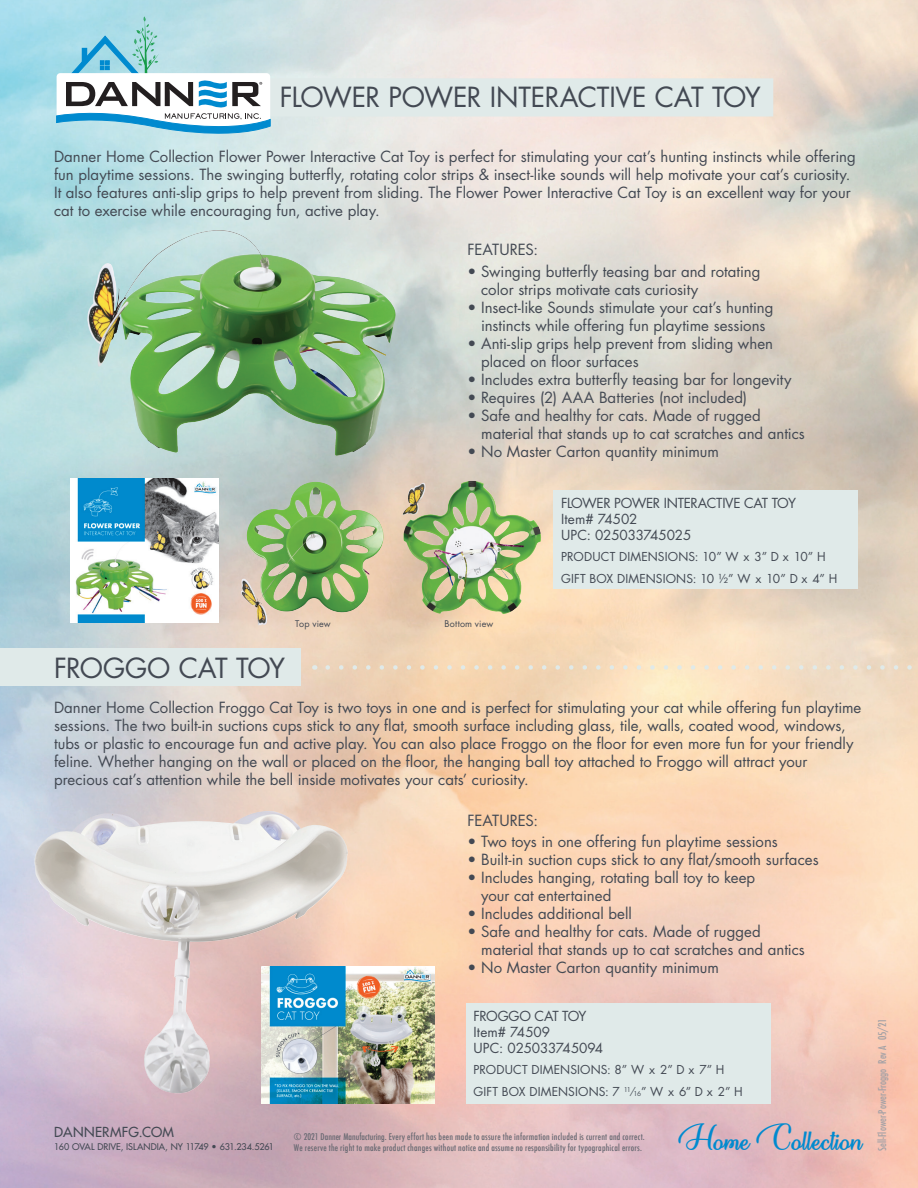
<style>
.page{position:relative;width:918px;height:1188px;background:#fff}
.page>*{position:absolute;margin:0;border:0;box-sizing:border-box;transform-origin:0 0}
.t1{font:38.1px "Dream Her";color:#008acf}
.t2{font:27px "Futura Std";letter-spacing:-.02em;color:#434953}
.t3{font:15px/18px "Futura Std";color:#434953}
.t4{font:13.5px/16.2px "Futura Std";letter-spacing:-.015em;color:#434953}
.t5{font:500 13.5px "Futura Std";letter-spacing:.02em;color:#434953}
.t6{font:12px/21.1px "Futura Std";letter-spacing:.015em;color:#434953}
.t7{font:500 condensed 10.5px "Futura";color:#a1a0a5}
.t8{font:500 condensed 9px/10.8px "Futura";letter-spacing:.025em;color:#676871}
.t9{font:500 9px "Futura Std";color:#434953}
.t10{font:9px "Futura Std";letter-spacing:.015em;color:#434953}
.s1{font-size:6.6px}
</style>
<div class="page">
<img style="left:0;top:0;width:918px;height:1188px">
<svg style="left:56px;top:16px;width:717px;height:126px;background:#d7e0e0"></svg>
<div style="left:554px;top:490px;width:304px;height:99px;background:#e0eae9"></div>
<div style="left:466px;top:1003px;width:305px;height:100px;background:#e0eae9"></div>
<img style="left:86px;top:230px;width:313px;height:226px">
<img style="left:402px;top:481px;width:139px;height:133px">
<img style="left:240px;top:482px;width:148px;height:144px">
<img style="left:34px;top:810px;width:314px;height:286px">
<div style="left:0;top:648px;width:300px;height:38px;background:#e0eae9"></div>
<img style="left:71px;top:479px;width:148px;height:144px">
<img style="left:261px;top:966px;width:173px;height:138px">
<svg style="left:328px;top:665px;width:590px;height:5px;background:#efddc6"></svg>
<h2 class="t2" style="left:280px;top:80px;width:483px">FLOWER POWER INTERACTIVE CAT TOY</h2>
<p class="t3" style="left:54px;top:148px;width:803px">Danner Home Collection Flower Power Interactive Cat Toy is perfect for stimulating your cat’s hunting instincts while offering fun playtime sessions. The swinging butterfly, rotating color strips &amp; insect-like sounds will help motivate your cat’s curiosity.<br>It also features anti-slip grips to help prevent from sliding. The Flower Power Interactive Cat Toy is an excellent way for your cat to exercise while encouraging fun, active play.</p>
<p class="t3" style="left:468px;top:241px;width:72px">FEATURES:</p>
<p class="t3" style="left:481px;top:263px;width:281px;text-indent:-14px">• Swinging butterfly teasing bar and rotating color strips motivate cats curiosity</p>
<p class="t3" style="left:468px;top:299px;width:307px;text-align:center">• Insect-like Sounds stimulate your cat’s hunting instincts while offering fun playtime sessions</p>
<p class="t3" style="left:481px;top:335px;width:293px;text-indent:-14px">• Anti-slip grips help prevent from sliding when placed on floor surfaces</p>
<p class="t3" style="left:468px;top:371px;width:326px">• Includes extra butterfly teasing bar for longevity</p>
<p class="t3" style="left:468px;top:389px;width:281px">• Requires (2) AAA Batteries (not included)</p>
<p class="t3" style="left:481px;top:407px;width:325px;text-indent:-14px">• Safe and healthy for cats. Made of rugged material that stands up to cat scratches and antics</p>
<p class="t3" style="left:468px;top:443px;width:253px">• No Master Carton quantity minimum</p>
<p class="t4" style="left:561px;top:495px;width:236px">FLOWER POWER INTERACTIVE CAT TOY<br>Item# 74502<br>UPC: 025033745025</p>
<p class="t6" style="left:561px;top:547px;width:278px">PRODUCT DIMENSIONS: 10” W x 3” D x 10” H<br>GIFT BOX DIMENSIONS: 10 1/2” W x 10” D x 4” H</p>
<p class="t10" style="left:295px;top:618px;width:37px">Top view</p>
<p class="t10" style="left:445px;top:618px;width:50px">Bottom view</p>
<h2 class="t2" style="left:54px;top:651px;width:233px">FROGGO CAT TOY</h2>
<p class="t3" style="left:54px;top:698px;width:809px">Danner Home Collection Froggo Cat Toy is two toys in one and is perfect for stimulating your cat while offering fun playtime sessions. The two built-in suctions cups stick to any flat, smooth surface including glass, tile, walls, coated wood, windows, tubs or plastic to encourage fun and active play. You can also place Froggo on the floor for even more fun for your friendly feline. Whether hanging on the wall or placed on the floor, the hanging ball toy attached to Froggo will attract your precious cat’s attention while the bell inside motivates your cats’ curiosity.</p>
<p class="t3" style="left:468px;top:812px;width:72px">FEATURES:</p>
<p class="t3" style="left:468px;top:833px;width:312px">• Two toys in one offering fun playtime sessions</p>
<p class="t3" style="left:468px;top:851px;width:353px">• Built-in suction cups stick to any flat/smooth surfaces</p>
<p class="t3" style="left:481px;top:869px;width:276px;text-indent:-14px">• Includes hanging, rotating ball toy to keep your cat entertained</p>
<p class="t3" style="left:468px;top:905px;width:166px">• Includes additional bell</p>
<p class="t3" style="left:481px;top:923px;width:325px;text-indent:-14px">• Safe and healthy for cats. Made of rugged material that stands up to cat scratches and antics</p>
<p class="t3" style="left:468px;top:959px;width:253px">• No Master Carton quantity minimum</p>
<p class="t4" style="left:474px;top:1008px;width:131px">FROGGO CAT TOY<br>Item# 74509<br>UPC: 025033745094</p>
<p class="t6" style="left:474px;top:1060px;width:271px">PRODUCT DIMENSIONS: 8” W x 2” D x 7” H<br>GIFT BOX DIMENSIONS: 7 <sup>11</sup>⁄<span class="s1">16</span>” W x 6” D x 2” H</p>
<p class="t5" style="left:54px;top:1123px;width:121px">DANNERMFG.COM</p>
<p class="t9" style="left:54px;top:1141px;width:221px">160 OVAL DRIVE, ISLANDIA, NY 11749 • 631.234.5261</p>
<p class="t8" style="left:294px;top:1131px;width:352px">© 2021 Danner Manufacturing. Every effort has been made to assure the information included is current and correct.<br>We reserve the right to make product changes without notice and assume no responsibility for typographical errors.</p>
<h1 class="t1" style="left:678px;top:1118px;width:185px">Home Collection</h1>
<p class="t7" style="left:876px;top:1151px;width:134px;rotate:-90deg">Sell-Flower-Power-Froggo Rev A 05/21</p>
</div>
